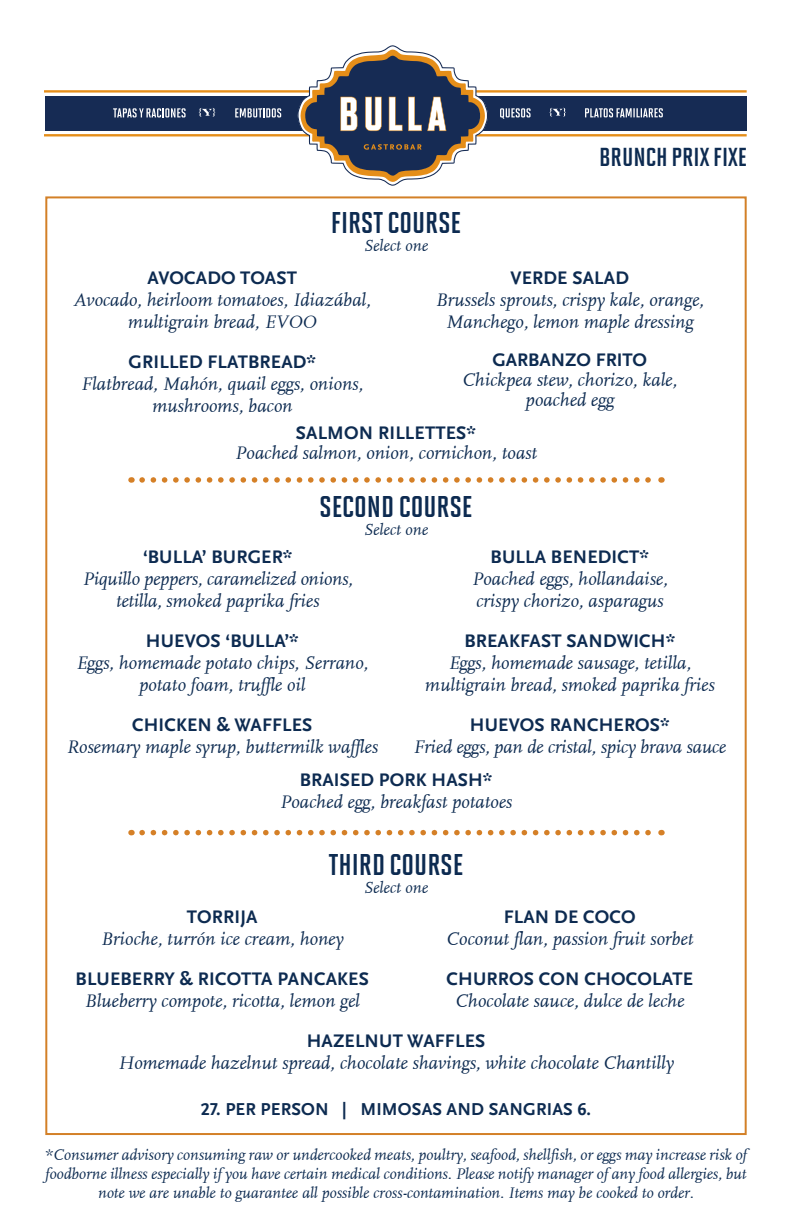
<style>
.page{position:relative;width:792px;height:1224px;background:#fff}
.page>*{position:absolute;margin:0;border:0;box-sizing:border-box;transform-origin:0 0}
.t1{font:30px "Solano Gothic MVB Bd Cap";color:#0d2b51}
.t2{font:26px "Solano Gothic MVB Bd Cap";color:#0d2b51}
.t3{font:italic 19px/22px "FF Scala";color:#0d2b51;text-align:center}
.t4{font:700 19px "Scala Sans OT";letter-spacing:.01em;color:#0d2b51}
.t5{font:700 18px "Scala Sans OT";letter-spacing:.01em;color:#0d2b51}
.t6{font:italic 16.6px "FF Scala";color:#0d2b51}
.t7{font:italic 16px/19px "FF Scala";color:#0d2b51;text-align:center}
</style>
<div class="page">
<svg style="left:142px;top:477px;width:509px;height:6px"></svg>
<svg style="left:142px;top:830px;width:509px;height:5px"></svg>
<div style="left:45px;top:96px;width:702px;height:35px;background:#162b54"></div>
<svg style="left:500px;top:108px;width:31px;height:11px"></svg>
<svg style="left:549px;top:108px;width:17px;height:9px"></svg>
<svg style="left:585px;top:108px;width:78px;height:9px"></svg>
<svg style="left:113px;top:108px;width:73px;height:9px"></svg>
<svg style="left:199px;top:108px;width:16px;height:9px"></svg>
<svg style="left:235px;top:108px;width:46px;height:9px"></svg>
<hr style="left:45px;top:90px;width:702px;height:3px;background:#e58e19">
<hr style="left:45px;top:134px;width:702px;height:2px;background:#e58e19">
<svg style="left:296px;top:45px;width:192px;height:141px"></svg>
<h1 class="t1" style="left:331px;top:207px;width:132px">FIRST COURSE</h1>
<p class="t6" style="left:364px;top:237px;width:66px">Select one</p>
<h2 class="t2" style="left:599px;top:143px;width:149px">BRUNCH PRIX FIXE</h2>
<p class="t4" style="left:147px;top:267px;width:151px">AVOCADO TOAST</p>
<p class="t3" style="left:74px;top:289px;width:299px">Avocado, heirloom tomatoes, Idiazábal, multigrain bread, EVOO</p>
<p class="t4" style="left:129px;top:351px;width:189px">GRILLED FLATBREAD*</p>
<p class="t3" style="left:81px;top:373px;width:284px">Flatbread, Mahón, quail eggs, onions, mushrooms, bacon</p>
<p class="t4" style="left:511px;top:267px;width:120px">VERDE SALAD</p>
<p class="t3" style="left:435px;top:289px;width:270px">Brussels sprouts, crispy kale, orange,<br>Manchego, lemon maple dressing</p>
<p class="t4" style="left:492px;top:349px;width:156px">GARBANZO FRITO</p>
<p class="t3" style="left:462px;top:370px;width:217px;line-height:20px">Chickpea stew, chorizo, kale, poached egg</p>
<p class="t4" style="left:296px;top:422px;width:182px">SALMON RILLETTES*</p>
<p class="t3" style="left:235px;top:443px;width:304px">Poached salmon, onion, cornichon, toast</p>
<h1 class="t1" style="left:320px;top:490px;width:154px">SECOND COURSE</h1>
<p class="t6" style="left:364px;top:521px;width:66px">Select one</p>
<p class="t4" style="left:143px;top:546px;width:151px">‘BULLA’ BURGER*</p>
<p class="t3" style="left:82px;top:568px;width:272px">Piquillo peppers, caramelized onions, tetilla, smoked paprika fries</p>
<p class="t4" style="left:146px;top:630px;width:154px">HUEVOS ‘BULLA’*</p>
<p class="t3" style="left:76px;top:652px;width:294px">Eggs, homemade potato chips, Serrano, potato foam, truffle oil</p>
<p class="t4" style="left:132px;top:714px;width:182px">CHICKEN &amp; WAFFLES</p>
<p class="t3" style="left:67px;top:736px;width:313px">Rosemary maple syrup, buttermilk waffles</p>
<p class="t4" style="left:491px;top:546px;width:160px">BULLA BENEDICT*</p>
<p class="t3" style="left:472px;top:568px;width:198px;text-align:left">Poached eggs, hollandaise, crispy chorizo, asparagus</p>
<p class="t4" style="left:464px;top:630px;width:212px">BREAKFAST SANDWICH*</p>
<p class="t3" style="left:425px;top:652px;width:291px">Eggs, homemade sausage, tetilla, multigrain bread, smoked paprika fries</p>
<p class="t4" style="left:470px;top:714px;width:201px">HUEVOS RANCHEROS*</p>
<p class="t3" style="left:413px;top:736px;width:314px">Fried eggs, pan de cristal, spicy brava sauce</p>
<p class="t4" style="left:300px;top:769px;width:194px">BRAISED PORK HASH*</p>
<p class="t3" style="left:280px;top:792px;width:234px">Poached egg, breakfast potatoes</p>
<h1 class="t1" style="left:329px;top:848px;width:136px">THIRD COURSE</h1>
<p class="t6" style="left:364px;top:879px;width:66px">Select one</p>
<p class="t4" style="left:187px;top:906px;width:72px">TORRIJA</p>
<p class="t3" style="left:101px;top:928px;width:244px">Brioche, turrón ice cream, honey</p>
<p class="t4" style="left:76px;top:968px;width:295px">BLUEBERRY &amp; RICOTTA PANCAKES</p>
<p class="t3" style="left:85px;top:990px;width:277px">Blueberry compote, ricotta, lemon gel</p>
<p class="t4" style="left:504px;top:906px;width:133px">FLAN DE COCO</p>
<p class="t3" style="left:446px;top:928px;width:249px">Coconut flan, passion fruit sorbet</p>
<p class="t4" style="left:447px;top:968px;width:248px">CHURROS CON CHOCOLATE</p>
<p class="t3" style="left:455px;top:990px;width:230px">Chocolate sauce, dulce de leche</p>
<p class="t4" style="left:307px;top:1030px;width:180px">HAZELNUT WAFFLES</p>
<p class="t3" style="left:118px;top:1052px;width:557px">Homemade hazelnut spread, chocolate shavings, white chocolate Chantilly</p>
<p class="t5" style="left:201px;top:1099px;width:392px">27. PER PERSON | MIMOSAS AND SANGRIAS 6.</p>
<p class="t7" style="left:45px;top:1146px;width:703px">*Consumer advisory consuming raw or undercooked meats, poultry, seafood, shellfish, or eggs may increase risk of foodborne illness especially if you have certain medical conditions. Please notify manager of any food allergies, but note we are unable to guarantee all possible cross-contamination. Items may be cooked to order.</p>
</div>
